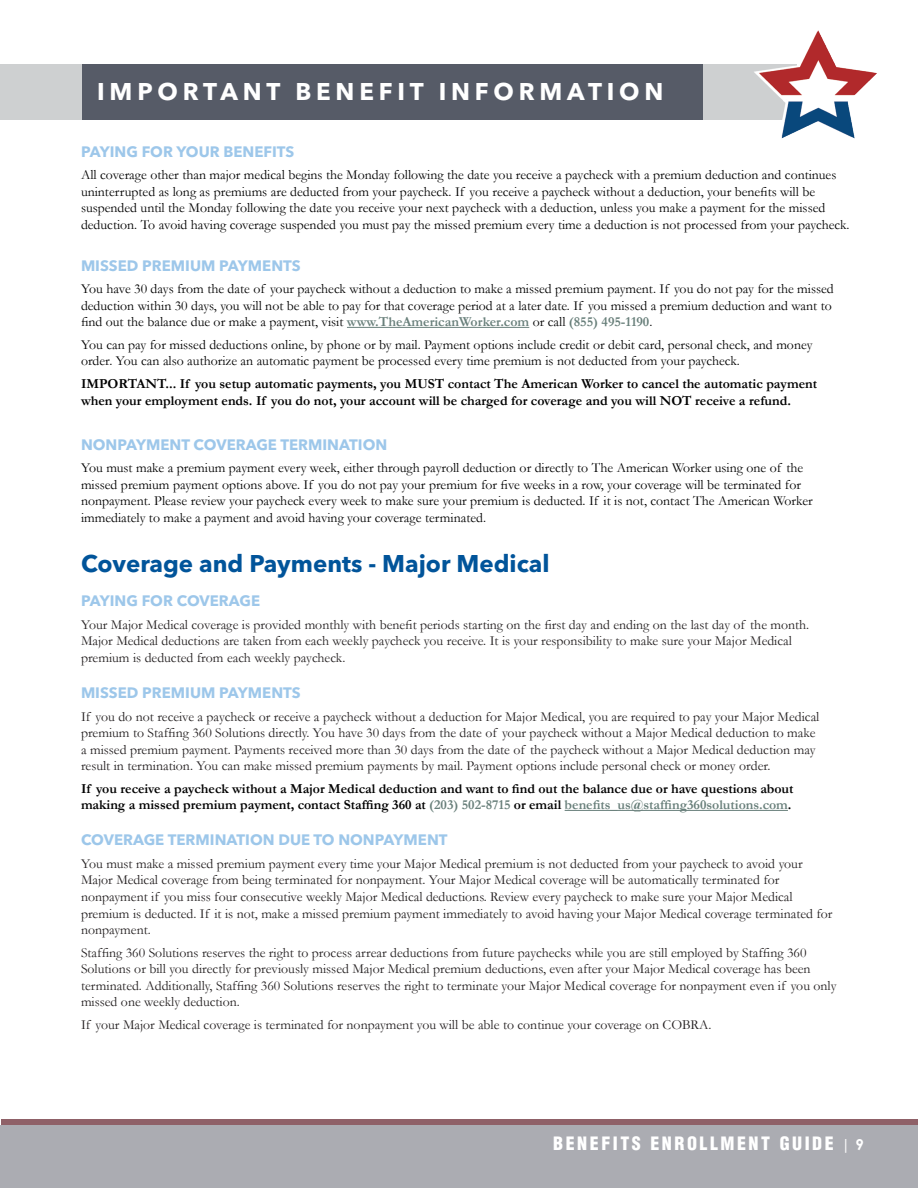
<style>
.page{position:relative;width:918px;height:1188px;background:#fff}
.page>*{position:absolute;margin:0;border:0;box-sizing:border-box;transform-origin:0 0}
.t1{font:700 24px "Avenir Next LT Pro";color:#01549a}
.t2{font:700 24px "Avenir Next LT Pro";letter-spacing:.2em;color:#fff}
.t3{font:900 condensed 18px "Helvetica LT Std";letter-spacing:.14em;color:#fff}
.t4{font:700 15px "Avenir Next LT Pro";color:#9dc7ea}
.t5{font:13.8px/16.5px "Garamond";color:#231f20}
.t6{font:13.8px/16.5px "Garamond";color:#000}
.t7{font:700 13.8px/16.5px "Garamond";color:#000}
.s1{font-weight:700;color:#69807b}
.s2{color:#69807b}
.s3{font-family:"Century Gothic";font-weight:400;font-stretch:normal;font-size:15px}
.s4{font-family:"Century Gothic";font-weight:700;font-stretch:normal;font-size:15px}
</style>
<div class="page">
<div style="left:0;top:64px;width:796px;height:55px;background:#ced0d1"></div>
<img style="left:750px;top:30px;width:127px;height:108px">
<div style="left:0;top:1125px;width:918px;height:63px;background:#abacb2"></div>
<div style="left:1px;top:1120px;width:917px;height:5px;background:#8f6168"></div>
<div style="left:82px;top:64px;width:621px;height:55px;background:#565b67"></div>
<hr style="left:347px;top:327px;width:182px;height:1px;background:#69807b">
<hr style="left:565px;top:810px;width:223px;height:1px;background:#69807b">
<p class="t2" style="left:97px;top:77px;width:568px">IMPORTANT BENEFIT INFORMATION</p>
<p class="t4" style="left:81px;top:142px;width:215px">PAYING FOR YOUR BENEFITS</p>
<p class="t6" style="left:81px;top:166px;width:770px">All coverage other than major medical begins the Monday following the date you receive a paycheck with a premium deduction and continues uninterrupted as long as premiums are deducted from your paycheck. If you receive a paycheck without a deduction, your benefits will be suspended until the Monday following the date you receive your next paycheck with a deduction, unless you make a payment for the missed deduction. To avoid having coverage suspended you must pay the missed premium every time a deduction is not processed from your paycheck.</p>
<p class="t4" style="left:81px;top:256px;width:221px">MISSED PREMIUM PAYMENTS</p>
<p class="t6" style="left:81px;top:280px;width:754px">You have 30 days from the date of your paycheck without a deduction to make a missed premium payment. If you do not pay for the missed deduction within 30 days, you will not be able to pay for that coverage period at a later date. If you missed a premium deduction and want to find out the balance due or make a payment, visit <span class="s1">www.TheAmericanWorker.com</span> or call <span class="s1">(855) 495-1190</span>.</p>
<p class="t6" style="left:81px;top:336px;width:733px">You can pay for missed deductions online, by phone or by mail. Payment options include credit or debit card, personal check, and money order. You can also authorize an automatic payment be processed every time premium is not deducted from your paycheck.</p>
<p class="t7" style="left:81px;top:375px;width:738px">IMPORTANT... If you setup automatic payments, you MUST contact The American Worker to cancel the automatic payment when your employment ends. If you do not, your account will be charged for coverage and you will NOT receive a refund.</p>
<p class="t4" style="left:81px;top:435px;width:308px">NONPAYMENT COVERAGE TERMINATION</p>
<p class="t6" style="left:81px;top:459px;width:733px">You must make a premium payment every week, either through payroll deduction or directly to The American Worker using one of the missed premium payment options above. If you do not pay your premium for five weeks in a row, your coverage will be terminated for nonpayment. Please review your paycheck every week to make sure your premium is deducted. If it is not, contact The American Worker immediately to make a payment and avoid having your coverage terminated.</p>
<p class="t1" style="left:81px;top:549px;width:470px">Coverage and Payments - Major Medical</p>
<p class="t4" style="left:81px;top:592px;width:181px">PAYING FOR COVERAGE</p>
<p class="t5" style="left:81px;top:616px;width:730px">Your Major Medical coverage is provided monthly with benefit periods starting on the first day and ending on the last day of the month.<br>Major Medical deductions are taken from each weekly paycheck you receive. It is your responsibility to make sure your Major Medical premium is deducted from each weekly paycheck.</p>
<p class="t4" style="left:81px;top:684px;width:221px">MISSED PREMIUM PAYMENTS</p>
<p class="t5" style="left:81px;top:708px;width:740px">If you do not receive a paycheck or receive a paycheck without a deduction for Major Medical, you are required to pay your Major Medical premium to Staffing 360 Solutions directly. You have 30 days from the date of your paycheck without a Major Medical deduction to make a missed premium payment. Payments received more than 30 days from the date of the paycheck without a Major Medical deduction may result in termination. You can make missed premium payments by mail. Payment options include personal check or money order.</p>
<p class="t7" style="left:81px;top:780px;width:714px">If you receive a paycheck without a Major Medical deduction and want to find out the balance due or have questions about making a missed premium payment, contact Staffing 360 at <span class="s2">(203) 502-8715</span> or email <span class="s2">benefits_us@staffing360solutions.com</span>.</p>
<p class="t4" style="left:81px;top:831px;width:368px">COVERAGE TERMINATION DUE TO NONPAYMENT</p>
<p class="t5" style="left:81px;top:855px;width:753px">You must make a missed premium payment every time your Major Medical premium is not deducted from your paycheck to avoid your Major Medical coverage from being terminated for nonpayment. Your Major Medical coverage will be automatically terminated for nonpayment if you miss four consecutive weekly Major Medical deductions. Review every paycheck to make sure your Major Medical premium is deducted. If it is not, make a missed premium payment immediately to avoid having your Major Medical coverage terminated for nonpayment.</p>
<p class="t5" style="left:81px;top:944px;width:757px">Staffing 360 Solutions reserves the right to process arrear deductions from future paychecks while you are still employed by Staffing 360<br>Solutions or bill you directly for previously missed Major Medical premium deductions, even after your Major Medical coverage has been terminated. Additionally, Staffing 360 Solutions reserves the right to terminate your Major Medical coverage for nonpayment even if you only missed one weekly deduction.</p>
<p class="t5" style="left:81px;top:1016px;width:632px">If your Major Medical coverage is terminated for nonpayment you will be able to continue your coverage on COBRA.</p>
<h2 class="t3" style="left:553px;top:1132px;width:312px">BENEFITS ENROLLMENT GUIDE <span class="s3">|</span> <span class="s4">9</span></h2>
</div>
